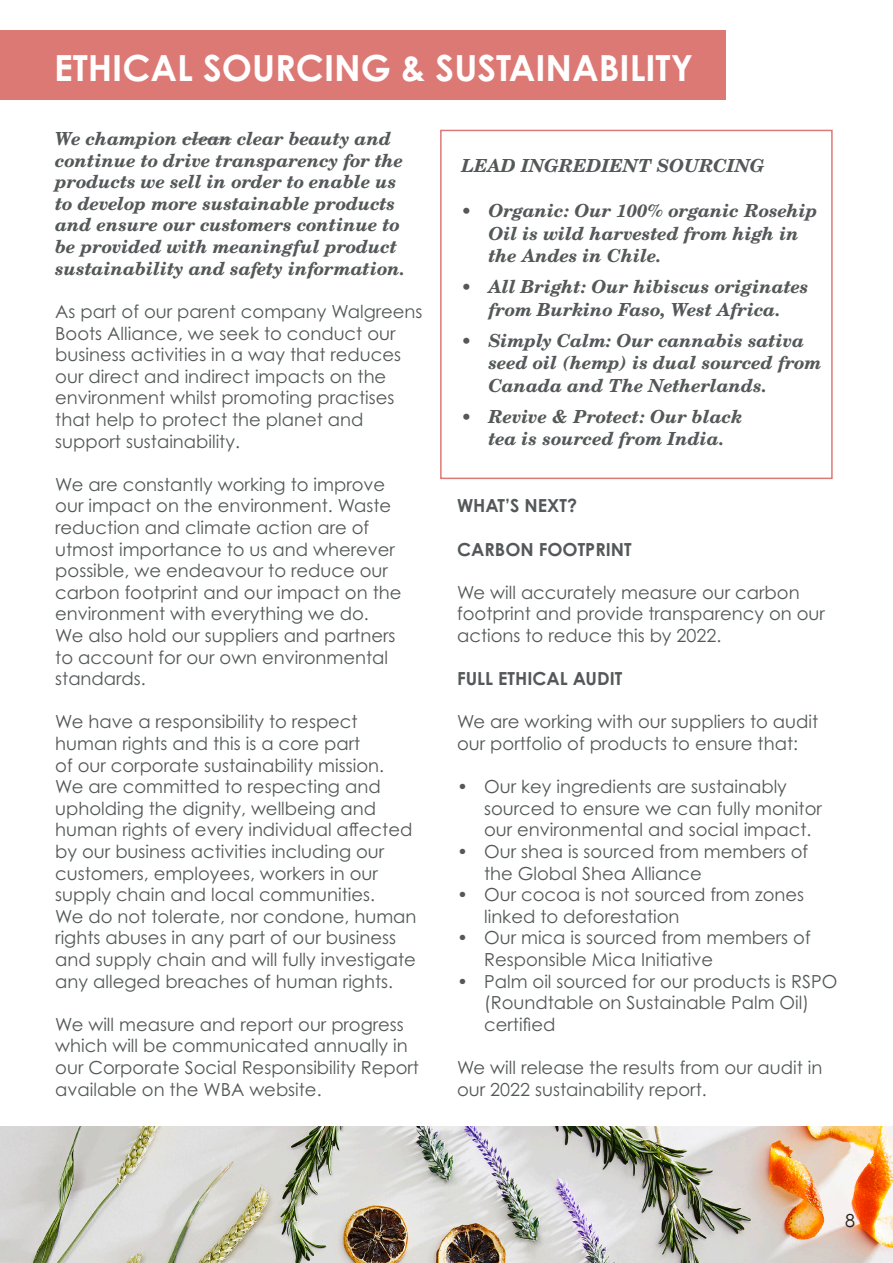
<style>
.page{position:relative;width:893px;height:1263px;background:#fff}
.page>*{position:absolute;margin:0;border:0;box-sizing:border-box;transform-origin:0 0}
.t1{font:700 36px "Century Gothic Pro";color:#fff}
.t2{font:18px/21.6px "Century Gothic Pro";color:#545859}
.t3{font:italic 700 18px/21.6px "Century Sch L";color:#545859}
.t4{font:700 18px "Century Gothic Pro";color:#545859}
.t5{font:18px "Century Gothic Pro";color:#231f20}
</style>
<div class="page">
<img style="left:0;top:1127px;width:893px;height:136px">
<div style="left:0;top:30px;width:725px;height:69px;background:#dd7975"></div>
<hr style="left:183px;top:139px;width:49px;height:1px;background:#545859">
<div style="left:440px;top:130px;width:393px;height:349px;background:#fff;border:2px solid #dd7975"></div>
<p class="t1" style="left:54px;top:45px;width:640px">ETHICAL SOURCING &amp; SUSTAINABILITY</p>
<p class="t3" style="left:55px;top:129px;width:351px">We champion clean clear beauty and continue to drive transparency for the products we sell in order to enable us to develop more sustainable products and ensure our customers continue to be provided with meaningful product sustainability and safety information.</p>
<p class="t2" style="left:55px;top:300px;width:369px">As part of our parent company Walgreens Boots Alliance, we seek to conduct our business activities in a way that reduces our direct and indirect impacts on the environment whilst promoting practises that help to protect the planet and support sustainability.</p>
<p class="t2" style="left:55px;top:473px;width:348px">We are constantly working to improve our impact on the environment. Waste reduction and climate action are of utmost importance to us and wherever possible, we endeavour to reduce our carbon footprint and our impact on the environment with everything we do.<br>We also hold our suppliers and partners to account for our own environmental standards.</p>
<p class="t2" style="left:55px;top:711px;width:363px">We have a responsibility to respect human rights and this is a core part<br>of our corporate sustainability mission.<br>We are committed to respecting and upholding the dignity, wellbeing and human rights of every individual affected by our business activities including our customers, employees, workers in our supply chain and local communities.<br>We do not tolerate, nor condone, human rights abuses in any part of our business and supply chain and will fully investigate any alleged breaches of human rights.</p>
<p class="t2" style="left:55px;top:1013px;width:365px">We will measure and report our progress which will be communicated annually in our Corporate Social Responsibility Report available on the WBA website.</p>
<p class="t3" style="left:461px;top:156px;width:305px">LEAD INGREDIENT SOURCING</p>
<p class="t3" style="left:488px;top:200px;width:331px;line-height:22.5px;text-indent:-27px">• Organic: Our 100% organic Rosehip<br>Oil is wild harvested from high in the Andes in Chile.</p>
<p class="t3" style="left:461px;top:276px;width:348px;line-height:22.5px;text-align:center">• All Bright: Our hibiscus originates from Burkino Faso, West Africa.</p>
<p class="t3" style="left:488px;top:330px;width:335px;line-height:22.5px;text-indent:-27px">• Simply Calm: Our cannabis sativa seed oil (hemp) is dual sourced from<br>Canada and The Netherlands.</p>
<p class="t3" style="left:461px;top:406px;width:283px;line-height:22.5px;text-align:center">• Revive &amp; Protect: Our black tea is sourced from India.</p>
<p class="t4" style="left:457px;top:495px;width:122px">WHAT’S NEXT?</p>
<p class="t4" style="left:457px;top:538px;width:176px">CARBON FOOTPRINT</p>
<p class="t2" style="left:457px;top:581px;width:369px">We will accurately measure our carbon footprint and provide transparency on our actions to reduce this by 2022.</p>
<p class="t4" style="left:457px;top:667px;width:167px">FULL ETHICAL AUDIT</p>
<p class="t2" style="left:457px;top:711px;width:363px">We are working with our suppliers to audit our portfolio of products to ensure that:</p>
<p class="t2" style="left:484px;top:776px;width:339px;text-indent:-27px">• Our key ingredients are sustainably sourced to ensure we can fully monitor our environmental and social impact.</p>
<p class="t2" style="left:484px;top:840px;width:326px;text-indent:-27px">• Our shea is sourced from members of the Global Shea Alliance</p>
<p class="t2" style="left:484px;top:884px;width:322px;text-indent:-27px">• Our cocoa is not sourced from zones linked to deforestation</p>
<p class="t2" style="left:484px;top:927px;width:328px;text-indent:-27px">• Our mica is sourced from members of<br>Responsible Mica Initiative</p>
<p class="t2" style="left:484px;top:970px;width:355px;text-indent:-27px">• Palm oil sourced for our products is RSPO (Roundtable on Sustainable Palm Oil) certified</p>
<p class="t2" style="left:457px;top:1056px;width:367px">We will release the results from our audit in our 2022 sustainability report.</p>
<p class="t5" style="left:845px;top:1210px;width:11px">8</p>
</div>
